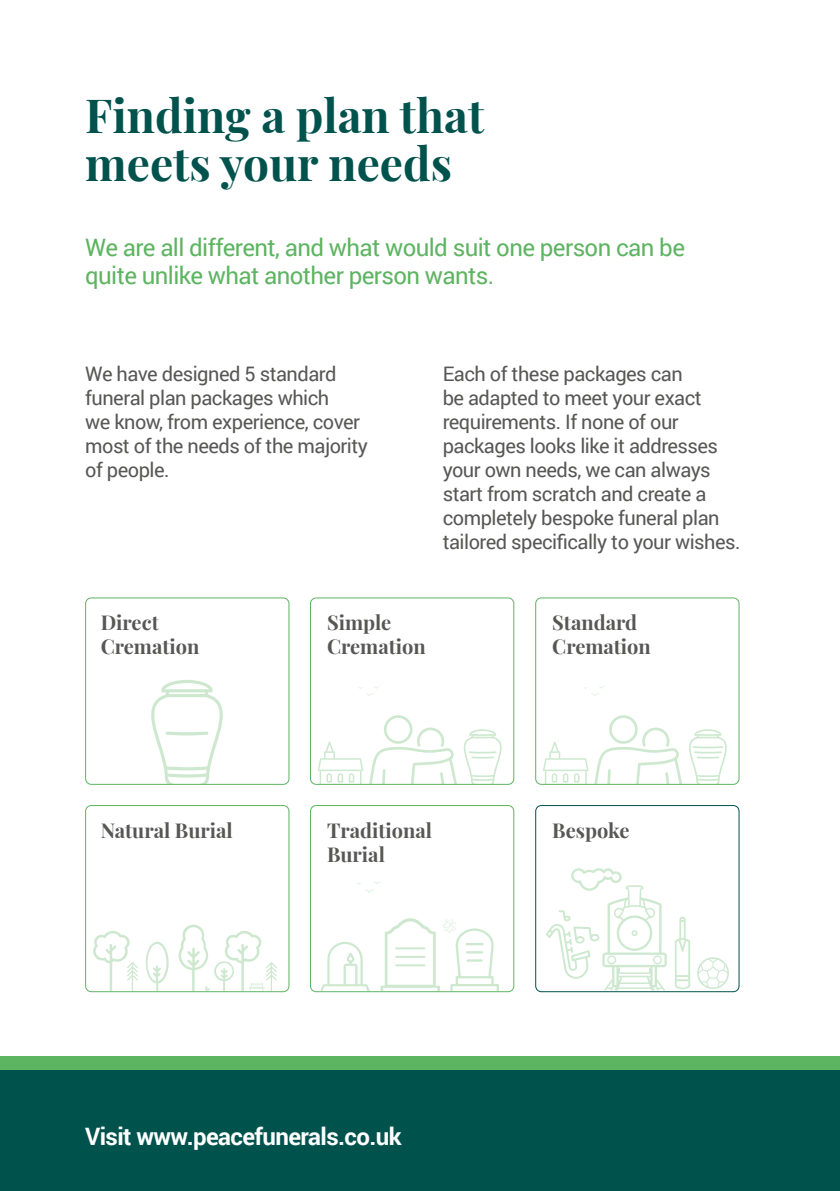
<style>
.page{position:relative;width:840px;height:1191px;background:#fff}
.page>*{position:absolute;margin:0;border:0;box-sizing:border-box;transform-origin:0 0}
.t1{font:46px/48px "Playfair Display";color:#00524d}
.t2{font:24px/28.8px "Roboto";letter-spacing:-.025em;color:#5db461}
.t3{font:700 24px "Roboto";letter-spacing:-.025em;color:#fff}
.t4{font:20px/24px "Roboto";letter-spacing:-.025em;color:#575756}
.t5{font:20px/24px "Playfair Display";color:#575756}
</style>
<div class="page">
<div style="left:0;top:1057px;width:839px;height:134px;background:#00524d"></div>
<div style="left:0;top:1056px;width:839px;height:14px;background:#5db461"></div>
<svg style="left:93px;top:924px;width:196px;height:67px"></svg>
<div style="left:85px;top:805px;width:204px;height:187px;border:1px solid #5db461;border-radius:6px"></div>
<svg style="left:697px;top:957px;width:31px;height:32px"></svg>
<svg style="left:546px;top:868px;width:120px;height:122px"></svg>
<svg style="left:675px;top:917px;width:14px;height:72px"></svg>
<div style="left:535px;top:805px;width:204px;height:187px;border:1px solid #00524d;border-radius:6px"></div>
<svg style="left:369px;top:715px;width:87px;height:68px"></svg>
<svg style="left:317px;top:741px;width:46px;height:42px"></svg>
<svg style="left:358px;top:686px;width:21px;height:10px"></svg>
<svg style="left:463px;top:729px;width:39px;height:54px"></svg>
<div style="left:310px;top:597px;width:204px;height:188px;border:1px solid #5db461;border-radius:6px"></div>
<svg style="left:594px;top:715px;width:87px;height:68px"></svg>
<svg style="left:543px;top:741px;width:45px;height:42px"></svg>
<svg style="left:584px;top:686px;width:20px;height:10px"></svg>
<svg style="left:689px;top:729px;width:38px;height:54px"></svg>
<div style="left:535px;top:597px;width:204px;height:188px;border:1px solid #5db461;border-radius:6px"></div>
<svg style="left:357px;top:882px;width:23px;height:11px"></svg>
<svg style="left:321px;top:942px;width:49px;height:48px"></svg>
<svg style="left:380px;top:918px;width:118px;height:72px"></svg>
<div style="left:310px;top:805px;width:204px;height:187px;border:1px solid #5db461;border-radius:6px"></div>
<svg style="left:151px;top:680px;width:72px;height:103px"></svg>
<div style="left:85px;top:597px;width:204px;height:188px;border:1px solid #5db461;border-radius:6px"></div>
<h1 class="t1" style="left:85px;top:88px;width:400px">Finding a plan that meets your needs</h1>
<p class="t2" style="left:85px;top:232px;width:601px">We are all different, and what would suit one person can be quite unlike what another person wants.</p>
<p class="t4" style="left:85px;top:361px;width:284px">We have designed 5 standard funeral plan packages which<br>we know, from experience, cover most of the needs of the majority of people.</p>
<p class="t4" style="left:442px;top:361px;width:299px">Each of these packages can<br>be adapted to meet your exact requirements. If none of our packages looks like it addresses your own needs, we can always start from scratch and create a completely bespoke funeral plan tailored specifically to your wishes.</p>
<p class="t5" style="left:101px;top:608px;width:100px">Direct<br>Cremation</p>
<p class="t5" style="left:327px;top:608px;width:100px">Simple<br>Cremation</p>
<p class="t5" style="left:552px;top:608px;width:100px">Standard<br>Cremation</p>
<p class="t5" style="left:101px;top:816px;width:133px">Natural Burial</p>
<p class="t5" style="left:552px;top:816px;width:79px">Bespoke</p>
<p class="t5" style="left:327px;top:816px;width:106px">Traditional<br>Burial</p>
<p class="t3" style="left:85px;top:1119px;width:318px">Visit www.peacefunerals.co.uk</p>
</div>
